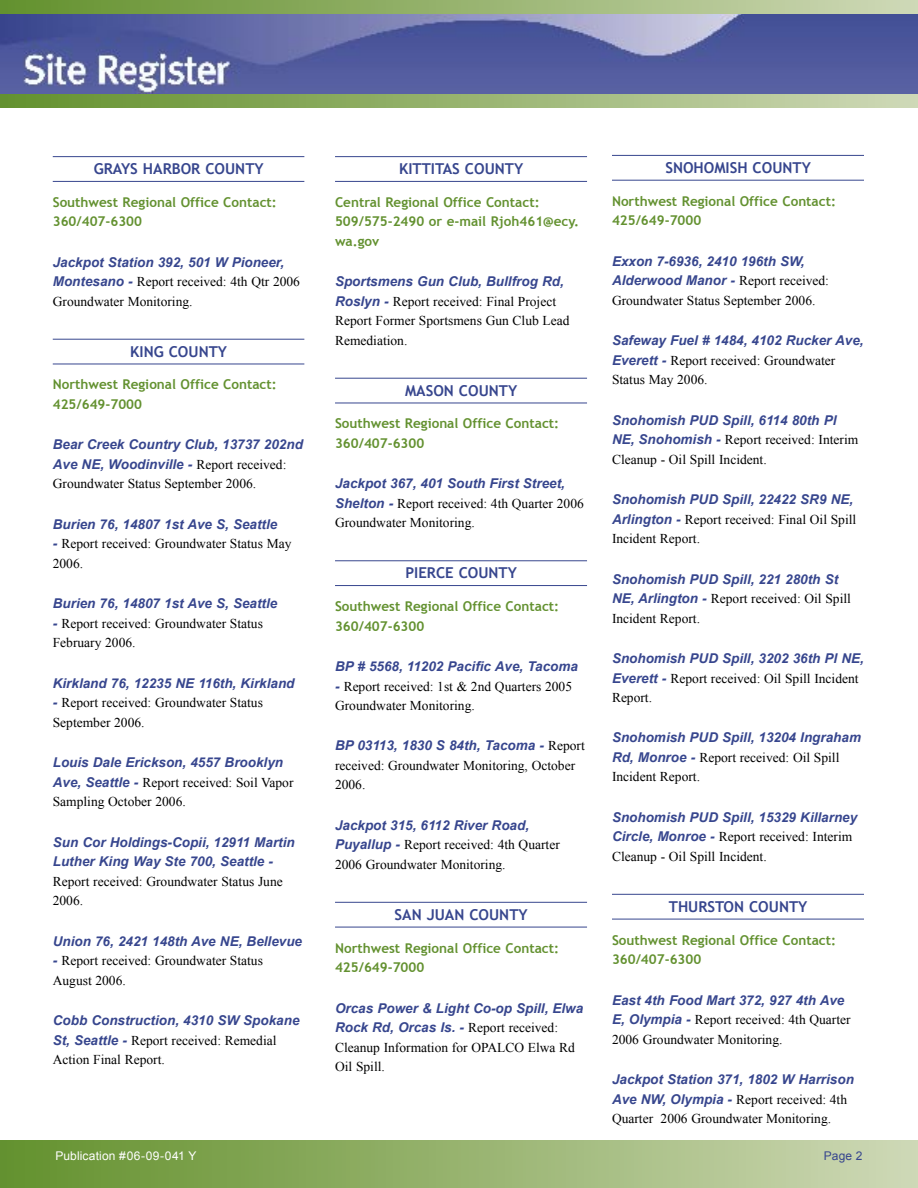
<style>
.page{position:relative;width:918px;height:1188px;background:#fff}
.page>*{position:absolute;margin:0;border:0;box-sizing:border-box;transform-origin:0 0}
.County_Subhead{font:700 15px "Trebuchet MS";color:#37468e}
.County_Name_Add_BLUE{font:13.5px/19.5px "Times New Roman";color:#000}
.County_Name_Add_BLUE-2{font:italic 700 13.5px/19.5px "Arial";color:#37468e}
.County_Name_Add_BLUE-3{font:700 13.5px/19.5px "Trebuchet MS";color:#639130}
.PUB___Pg__s{font:12px "Arial";letter-spacing:.01em;color:#fff}
.PUB___Pg__s-2{font:12px "Arial";color:#37468e}
.s1{font-family:"Arial";font-weight:700;font-style:italic;color:#37468e}
.s2{font-family:"Times New Roman";font-weight:400;font-style:normal;color:#000}
</style>
<div class="page">
<img style="left:0;top:14px;width:918px;height:80px">
<svg style="left:0;top:0;width:918px;height:14px;background:#97b370"></svg>
<svg style="left:0;top:94px;width:918px;height:14px;background:#97b370"></svg>
<div style="left:0;top:1141px;width:918px;height:47px;background:linear-gradient(to right,#62902c,#cdd8b5)"></div>
<hr style="left:53px;top:156px;width:251px;height:1px;background:#37468e">
<hr style="left:53px;top:181px;width:251px;height:1px;background:#37468e">
<hr style="left:53px;top:339px;width:251px;height:1px;background:#37468e">
<hr style="left:53px;top:364px;width:251px;height:1px;background:#37468e">
<hr style="left:335px;top:156px;width:252px;height:1px;background:#37468e">
<hr style="left:335px;top:181px;width:252px;height:1px;background:#37468e">
<hr style="left:335px;top:378px;width:252px;height:1px;background:#37468e">
<hr style="left:335px;top:403px;width:252px;height:1px;background:#37468e">
<hr style="left:335px;top:560px;width:252px;height:1px;background:#37468e">
<hr style="left:335px;top:585px;width:252px;height:1px;background:#37468e">
<hr style="left:335px;top:902px;width:252px;height:1px;background:#37468e">
<hr style="left:335px;top:927px;width:252px;height:1px;background:#37468e">
<hr style="left:612px;top:155px;width:252px;height:1px;background:#37468e">
<hr style="left:612px;top:180px;width:252px;height:1px;background:#37468e">
<hr style="left:612px;top:894px;width:252px;height:1px;background:#37468e">
<hr style="left:612px;top:919px;width:252px;height:1px;background:#37468e">
<p class="County_Subhead" style="left:94px;top:160px;width:172px">GRAYS HARBOR COUNTY</p>
<p class="County_Name_Add_BLUE-3" style="left:53px;top:192px;width:226px">Southwest Regional Office Contact:<br>360/407-6300</p>
<p class="County_Name_Add_BLUE" style="left:53px;top:252px;width:249px"><span class="s1">Jackpot Station 392, 501 W Pioneer,<br>Montesano -</span> Report received: 4th Qtr 2006<br>Groundwater Monitoring.</p>
<p class="County_Subhead" style="left:130px;top:342px;width:98px">KING COUNTY</p>
<p class="County_Name_Add_BLUE-3" style="left:53px;top:375px;width:226px">Northwest Regional Office Contact:<br>425/649-7000</p>
<p class="County_Name_Add_BLUE-2" style="left:53px;top:435px;width:252px">Bear Creek Country Club, 13737 202nd<br>Ave NE, Woodinville - <span class="s2">Report received:<br>Groundwater Status September 2006.</span></p>
<p class="County_Name_Add_BLUE-2" style="left:53px;top:515px;width:226px">Burien 76, 14807 1st Ave S, Seattle</p>
<p class="County_Name_Add_BLUE" style="left:53px;top:534px;width:240px"><span class="s1">-</span> Report received: Groundwater Status May<br>2006.</p>
<p class="County_Name_Add_BLUE-2" style="left:53px;top:594px;width:226px">Burien 76, 14807 1st Ave S, Seattle</p>
<p class="County_Name_Add_BLUE" style="left:53px;top:613px;width:212px"><span class="s1">-</span> Report received: Groundwater Status<br>February 2006.</p>
<p class="County_Name_Add_BLUE-2" style="left:53px;top:674px;width:243px">Kirkland 76, 12235 NE 116th, Kirkland</p>
<p class="County_Name_Add_BLUE" style="left:53px;top:693px;width:212px"><span class="s1">-</span> Report received: Groundwater Status<br>September 2006.</p>
<p class="County_Name_Add_BLUE" style="left:53px;top:753px;width:242px"><span class="s1">Louis Dale Erickson, 4557 Brooklyn<br>Ave, Seattle -</span> Report received: Soil Vapor<br>Sampling October 2006.</p>
<p class="County_Name_Add_BLUE-2" style="left:53px;top:833px;width:244px">Sun Cor Holdings-Copii, 12911 Martin<br>Luther King Way Ste 700, Seattle -<br><span class="s2">Report received: Groundwater Status June<br>2006.</span></p>
<p class="County_Name_Add_BLUE-2" style="left:53px;top:932px;width:251px">Union 76, 2421 148th Ave NE, Bellevue</p>
<p class="County_Name_Add_BLUE" style="left:53px;top:951px;width:212px"><span class="s1">-</span> Report received: Groundwater Status<br>August 2006.</p>
<p class="County_Name_Add_BLUE-2" style="left:53px;top:1011px;width:248px">Cobb Construction, 4310 SW Spokane<br>St, Seattle - <span class="s2">Report received: Remedial<br>Action Final Report.</span></p>
<p class="County_Subhead" style="left:399px;top:160px;width:126px">KITTITAS COUNTY</p>
<p class="County_Name_Add_BLUE-3" style="left:335px;top:192px;width:245px">Central Regional Office Contact:<br>509/575-2490 or e-mail Rjoh461@ecy. wa.gov</p>
<p class="County_Name_Add_BLUE" style="left:335px;top:272px;width:236px"><span class="s1">Sportsmens Gun Club, Bullfrog Rd,<br>Roslyn -</span> Report received: Final Project<br>Report Former Sportsmens Gun Club Lead<br>Remediation.</p>
<p class="County_Subhead" style="left:405px;top:381px;width:114px">MASON COUNTY</p>
<p class="County_Name_Add_BLUE-3" style="left:335px;top:414px;width:226px">Southwest Regional Office Contact:<br>360/407-6300</p>
<p class="County_Name_Add_BLUE" style="left:335px;top:474px;width:250px"><span class="s1">Jackpot 367, 401 South First Street,<br>Shelton -</span> Report received: 4th Quarter 2006<br>Groundwater Monitoring.</p>
<p class="County_Subhead" style="left:405px;top:564px;width:113px">PIERCE COUNTY</p>
<p class="County_Name_Add_BLUE-3" style="left:335px;top:596px;width:226px">Southwest Regional Office Contact:<br>360/407-6300</p>
<p class="County_Name_Add_BLUE-2" style="left:335px;top:657px;width:244px">BP # 5568, 11202 Pacific Ave, Tacoma</p>
<p class="County_Name_Add_BLUE" style="left:335px;top:676px;width:239px"><span class="s1">-</span> Report received: 1st &amp; 2nd Quarters 2005<br>Groundwater Monitoring.</p>
<p class="County_Name_Add_BLUE" style="left:335px;top:736px;width:251px"><span class="s1">BP 03113, 1830 S 84th, Tacoma -</span> Report received: Groundwater Monitoring, October<br>2006.</p>
<p class="County_Name_Add_BLUE" style="left:335px;top:815px;width:226px"><span class="s1">Jackpot 315, 6112 River Road,<br>Puyallup -</span> Report received: 4th Quarter<br>2006 Groundwater Monitoring.</p>
<p class="County_Subhead" style="left:395px;top:905px;width:135px">SAN JUAN COUNTY</p>
<p class="County_Name_Add_BLUE-3" style="left:335px;top:938px;width:226px">Northwest Regional Office Contact:<br>425/649-7000</p>
<p class="County_Name_Add_BLUE" style="left:335px;top:998px;width:250px"><span class="s1">Orcas Power &amp; Light Co-op Spill, Elwa<br>Rock Rd, Orcas Is. -</span> Report received:<br>Cleanup Information for OPALCO Elwa Rd<br>Oil Spill.</p>
<p class="County_Subhead" style="left:665px;top:158px;width:147px">SNOHOMISH COUNTY</p>
<p class="County_Name_Add_BLUE-3" style="left:612px;top:191px;width:226px">Northwest Regional Office Contact:<br>425/649-7000</p>
<p class="County_Name_Add_BLUE" style="left:612px;top:251px;width:219px"><span class="s1">Exxon 7-6936, 2410 196th SW,<br>Alderwood Manor -</span> Report received:<br>Groundwater Status September 2006.</p>
<p class="County_Name_Add_BLUE" style="left:612px;top:331px;width:253px"><span class="s1">Safeway Fuel # 1484, 4102 Rucker Ave,<br>Everett -</span> Report received: Groundwater<br>Status May 2006.</p>
<p class="County_Name_Add_BLUE" style="left:612px;top:410px;width:248px"><span class="s1">Snohomish PUD Spill, 6114 80th Pl<br>NE, Snohomish -</span> Report received: Interim<br>Cleanup - Oil Spill Incident.</p>
<p class="County_Name_Add_BLUE" style="left:612px;top:490px;width:246px"><span class="s1">Snohomish PUD Spill, 22422 SR9 NE,<br>Arlington -</span> Report received: Final Oil Spill<br>Incident Report.</p>
<p class="County_Name_Add_BLUE-2" style="left:612px;top:570px;width:240px">Snohomish PUD Spill, 221 280th St<br>NE, Arlington - <span class="s2">Report received: Oil Spill<br>Incident Report.</span></p>
<p class="County_Name_Add_BLUE-2" style="left:612px;top:649px;width:253px">Snohomish PUD Spill, 3202 36th Pl NE,<br>Everett - <span class="s2">Report received: Oil Spill Incident<br>Report.</span></p>
<p class="County_Name_Add_BLUE-2" style="left:612px;top:729px;width:251px">Snohomish PUD Spill, 13204 Ingraham<br>Rd, Monroe - <span class="s2">Report received: Oil Spill<br>Incident Report.</span></p>
<p class="County_Name_Add_BLUE" style="left:612px;top:807px;width:247px"><span class="s1">Snohomish PUD Spill, 15329 Killarney<br>Circle, Monroe -</span> Report received: Interim<br>Cleanup - Oil Spill Incident.</p>
<p class="County_Subhead" style="left:669px;top:897px;width:140px">THURSTON COUNTY</p>
<p class="County_Name_Add_BLUE-3" style="left:612px;top:930px;width:226px">Southwest Regional Office Contact:<br>360/407-6300</p>
<p class="County_Name_Add_BLUE" style="left:612px;top:990px;width:240px"><span class="s1">East 4th Food Mart 372, 927 4th Ave<br>E, Olympia -</span> Report received: 4th Quarter<br>2006 Groundwater Monitoring.</p>
<p class="County_Name_Add_BLUE" style="left:612px;top:1070px;width:243px"><span class="s1">Jackpot Station 371, 1802 W Harrison<br>Ave NW, Olympia -</span> Report received: 4th<br>Quarter 2006 Groundwater Monitoring.</p>
<p class="PUB___Pg__s" style="left:56px;top:1148px;width:142px">Publication #06-09-041 Y</p>
<p class="PUB___Pg__s-2" style="left:824px;top:1148px;width:40px">Page 2</p>
</div>
